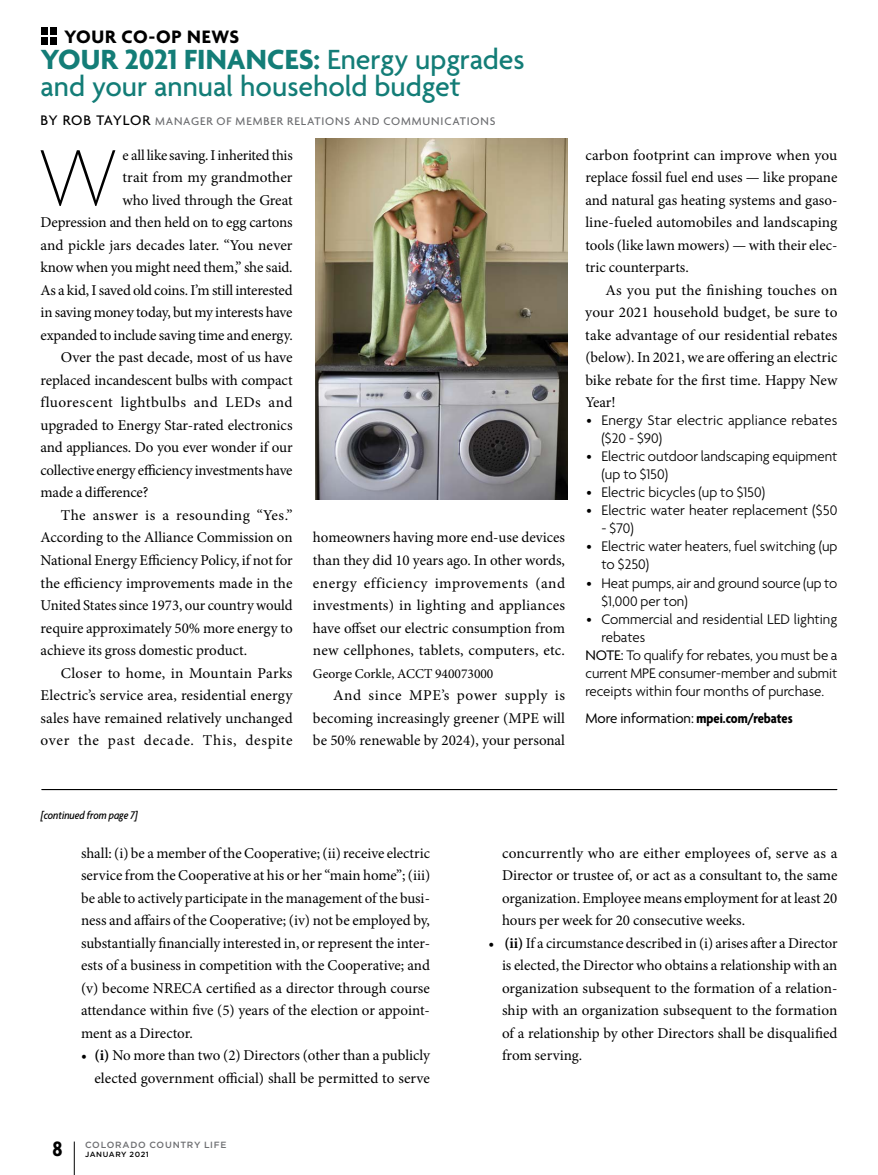
<style>
.page{position:relative;width:878px;height:1175px;background:#fff}
.page>*{position:absolute;margin:0;border:0;box-sizing:border-box;transform-origin:0 0}
.t1{font:100 85.5px "Agenda";color:#000}
.t2{font:500 30px/27px "Agenda";color:#137d77}
.t3{font:700 condensed 22.5px "Agenda";color:#000}
.t4{font:700 19.5px "Agenda";letter-spacing:.03em;color:#000}
.t5{font:15px/22.5px "Minion Pro";letter-spacing:-.005em;color:#000;text-align:justify}
.t6{font:300 15px/18px "Agenda";color:#000}
.t7{font:15px "Minion Pro";letter-spacing:.03em;color:#000}
.t8{font:15px "Agenda";color:#000}
.t9{font:15px "Minion Pro";letter-spacing:.045em;color:#000}
.t10{font:15px "Minion Pro";letter-spacing:.015em;color:#000}
.t11{font:13.5px "Minion Pro";color:#000}
.t12{font:500 12px "Agenda";letter-spacing:.07em;color:#6d6e71}
.t13{font:italic 500 condensed 12px "Agenda";color:#000}
.t14{font:500 9px "Gotham HTF";letter-spacing:.075em;color:#6d6e71}
.t15{font:500 7.5px "Gotham HTF";letter-spacing:.075em;color:#000}
.s1{font-weight:700}
.s2{font-size:15px;color:#000}
.s3{font-weight:400}
.s4{font-weight:700;font-stretch:condensed}
</style>
<div class="page">
<hr style="left:42px;top:789px;width:794px;height:1px;background:#000">
<img style="left:315px;top:138px;width:252px;height:362px">
<hr style="left:74px;top:1141px;width:1px;height:33px;background:#000">
<div style="left:50px;top:37px;width:7px;height:7px;background:#000"></div>
<div style="left:50px;top:28px;width:7px;height:7px;background:#000"></div>
<div style="left:41px;top:37px;width:7px;height:7px;background:#000"></div>
<div style="left:41px;top:28px;width:7px;height:7px;background:#000"></div>
<h3 class="t4" style="left:64px;top:26px;width:176px">YOUR CO-OP NEWS</h3>
<h2 class="t2" style="left:40px;top:48px;width:485px"><span class="s1">YOUR 2021 FINANCES:</span> Energy upgrades and your annual household budget</h2>
<p class="t12" style="left:40px;top:114px;width:456px"><span class="s2">BY ROB TAYLOR</span> MANAGER OF MEMBER RELATIONS AND COMMUNICATIONS</p>
<h1 class="t1" style="left:38px;top:131px;width:82px">W</h1>
<p class="t5" style="left:122px;top:144px;width:172px">e all like saving. I inherited this</p>
<p class="t5" style="left:122px;top:166px;width:172px">trait from my grandmother</p>
<p class="t5" style="left:122px;top:189px;width:172px">who lived through the Great</p>
<p class="t5" style="left:40px;top:211px;width:253px">Depression and then held on to egg cartons</p>
<p class="t5" style="left:40px;top:234px;width:253px">and pickle jars decades later. “You never</p>
<p class="t5" style="left:40px;top:256px;width:253px">know when you might need them,” she said.</p>
<p class="t5" style="left:40px;top:279px;width:253px">As a kid, I saved old coins. I’m still interested</p>
<p class="t5" style="left:40px;top:301px;width:253px">in saving money today, but my interests have</p>
<p class="t5" style="left:40px;top:324px;width:254px">expanded to include saving time and energy.</p>
<p class="t5" style="left:61px;top:346px;width:233px">Over the past decade, most of us have</p>
<p class="t5" style="left:40px;top:369px;width:253px">replaced incandescent bulbs with compact</p>
<p class="t7" style="left:40px;top:392px;width:253px">fluorescent lightbulbs and LEDs and</p>
<p class="t5" style="left:40px;top:414px;width:253px">upgraded to Energy Star-rated electronics</p>
<p class="t5" style="left:40px;top:436px;width:254px">and appliances. Do you ever wonder if our</p>
<p class="t5" style="left:40px;top:459px;width:253px">collective energy efficiency investments have</p>
<p class="t5" style="left:40px;top:481px;width:109px">made a difference?</p>
<p class="t7" style="left:61px;top:505px;width:233px">The answer is a resounding “Yes.”</p>
<p class="t5" style="left:40px;top:526px;width:253px">According to the Alliance Commission on</p>
<p class="t5" style="left:40px;top:549px;width:254px">National Energy Efficiency Policy, if not for</p>
<p class="t5" style="left:40px;top:571px;width:253px">the efficiency improvements made in the</p>
<p class="t5" style="left:40px;top:594px;width:254px">United States since 1973, our country would</p>
<p class="t5" style="left:40px;top:616px;width:254px">require approximately 50% more energy to</p>
<p class="t5" style="left:40px;top:639px;width:208px">achieve its gross domestic product.</p>
<p class="t10" style="left:61px;top:662px;width:233px">Closer to home, in Mountain Parks</p>
<p class="t5" style="left:40px;top:684px;width:253px">Electric’s service area, residential energy</p>
<p class="t5" style="left:40px;top:706px;width:254px">sales have remained relatively unchanged</p>
<p class="t9" style="left:40px;top:730px;width:254px">over the past decade. This, despite</p>
<p class="t5" style="left:313px;top:526px;width:254px">homeowners having more end-use devices than they did 10 years ago. In other words, energy efficiency improvements (and investments) in lighting and appliances have offset our electric consumption from new cellphones, tablets, computers, etc.</p>
<p class="t11" style="left:313px;top:664px;width:182px">George Corkle, ACCT 940073000</p>
<p class="t5" style="left:313px;top:684px;width:254px;text-indent:20px">And since MPE’s power supply is becoming increasingly greener (MPE will be 50% renewable by 2024), your personal</p>
<p class="t5" style="left:585px;top:144px;width:254px">carbon footprint can improve when you replace fossil fuel end uses — like propane and natural gas heating systems and gaso&shy;line-fueled automobiles and landscaping tools (like lawn mowers) — with their elec&shy;tric counterparts.</p>
<p class="t5" style="left:585px;top:279px;width:254px;text-indent:20px">As you put the finishing touches on your 2021 household budget, be sure to take advantage of our residential rebates (below). In 2021, we are offering an electric bike rebate for the first time. Happy New Year!</p>
<p class="t6" style="left:601px;top:412px;width:237px;text-indent:-15px">• Energy Star electric appliance rebates ($20 - $90)</p>
<p class="t6" style="left:601px;top:448px;width:237px;text-indent:-15px">• Electric outdoor landscaping equipment (up to $150)</p>
<p class="t6" style="left:586px;top:484px;width:180px">• Electric bicycles (up to $150)</p>
<p class="t6" style="left:586px;top:502px;width:252px">• Electric water heater replacement ($50</p>
<p class="t6" style="left:601px;top:520px;width:34px">- $70)</p>
<p class="t6" style="left:601px;top:538px;width:237px;text-indent:-15px">• Electric water heaters, fuel switching (up to $250)</p>
<p class="t6" style="left:601px;top:574px;width:237px;text-indent:-15px">• Heat pumps, air and ground source (up to $1,000 per ton)</p>
<p class="t6" style="left:586px;top:610px;width:252px">• Commercial and residential LED lighting</p>
<p class="t6" style="left:601px;top:628px;width:45px">rebates</p>
<p class="t6" style="left:585px;top:646px;width:254px"><span class="s3">NOTE:</span> To qualify for rebates, you must be a</p>
<p class="t6" style="left:585px;top:664px;width:253px">current MPE consumer-member and submit</p>
<p class="t6" style="left:585px;top:682px;width:240px">receipts within four months of purchase.</p>
<p class="t8" style="left:585px;top:709px;width:209px">More information: <span class="s4">mpei.com/rebates</span></p>
<p class="t13" style="left:41px;top:808px;width:98px">[continued from page 7]</p>
<p class="t5" style="left:81px;top:841px;width:350px">shall: (i) be a member of the Cooperative; (ii) receive electric service from the Cooperative at his or her “main home”; (iii) be able to actively participate in the management of the busi&shy;ness and affairs of the Cooperative; (iv) not be employed by, substantially financially interested in, or represent the inter&shy;ests of a business in competition with the Cooperative; and (v) become NRECA certified as a director through course attendance within five (5) years of the election or appoint&shy;ment as a Director.</p>
<p class="t5" style="left:81px;top:1044px;width:350px;text-align:right">• <span class="s1">(i)</span> No more than two (2) Directors (other than a publicly elected government official) shall be permitted to serve</p>
<h3 class="t3" style="left:52px;top:1136px;width:12px">8</h3>
<p class="t14" style="left:85px;top:1140px;width:143px">COLORADO COUNTRY LIFE</p>
<p class="t15" style="left:85px;top:1150px;width:65px">JANUARY 2021</p>
<p class="t5" style="left:502px;top:841px;width:337px">concurrently who are either employees of, serve as a Director or trustee of, or act as a consultant to, the same organization. Employee means employment for at least 20 hours per week for 20 consecutive weeks.</p>
<p class="t5" style="left:502px;top:931px;width:337px;text-indent:-14px">• <span class="s1">(ii)</span> If a circumstance described in (i) arises after a Director is elected, the Director who obtains a relationship with an organization subsequent to the formation of a relation&shy;ship with an organization subsequent to the formation of a relationship by other Directors shall be disqualified from serving.</p>
</div>
